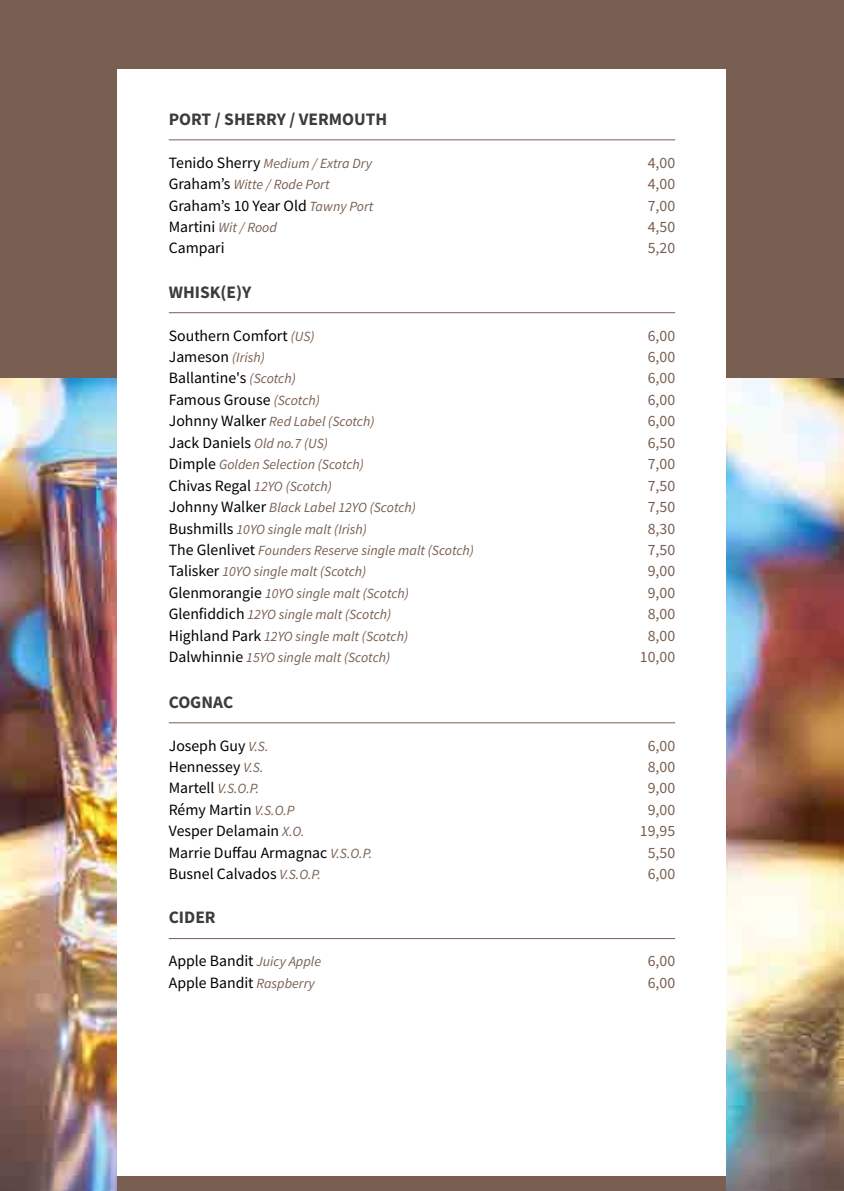
<style>
.page{position:relative;width:844px;height:1191px;background:#fff}
.page>*{position:absolute;margin:0;border:0;box-sizing:border-box;transform-origin:0 0}
.t1{font:700 17.5px "Source Sans Pro";color:#3c3c3b}
.t2{font:15.75px "Source Sans Pro";color:#000}
.t3{font:15.75px "Source Sans Pro";color:#785f51}
.t4{font:italic 14px "Source Sans Pro";color:#785f51}
.s1{font-style:normal;font-size:15.75px;color:#000}
.s2{font-style:italic;font-size:14px;color:#785f51}
</style>
<div class="page">
<div style="left:0;top:0;width:843px;height:427px;background:#785f51"></div>
<img style="left:0;top:378px;width:118px;height:813px">
<img style="left:726px;top:378px;width:117px;height:813px">
<div style="left:118px;top:69px;width:608px;height:1119px;background:#fff"></div>
<hr style="left:169px;top:139px;width:506px;height:1px;background:#785f51">
<hr style="left:169px;top:312px;width:506px;height:1px;background:#785f51">
<hr style="left:169px;top:722px;width:506px;height:1px;background:#785f51">
<hr style="left:169px;top:938px;width:506px;height:1px;background:#785f51">
<div style="left:118px;top:1176px;width:608px;height:15px;background:#785f51"></div>
<p class="t1" style="left:169px;top:107px;width:220px">PORT / SHERRY / VERMOUTH</p>
<p class="t4" style="left:169px;top:154px;width:205px"><span class="s1">Tenido Sherry</span> Medium / Extra Dry</p>
<p class="t3" style="left:647px;top:152px;width:29px">4,00</p>
<p class="t4" style="left:169px;top:175px;width:162px"><span class="s1">Graham’s</span> Witte / Rode Port</p>
<p class="t3" style="left:647px;top:174px;width:29px">4,00</p>
<p class="t2" style="left:169px;top:195px;width:206px">Graham’s 10 Year Old <span class="s2">Tawny Port</span></p>
<p class="t3" style="left:647px;top:195px;width:29px">7,00</p>
<p class="t4" style="left:169px;top:218px;width:110px"><span class="s1">Martini</span> Wit / Rood</p>
<p class="t3" style="left:647px;top:217px;width:29px">4,50</p>
<p class="t2" style="left:169px;top:238px;width:57px">Campari</p>
<p class="t3" style="left:647px;top:238px;width:29px">5,20</p>
<p class="t1" style="left:169px;top:280px;width:84px">WHISK(E)Y</p>
<p class="t2" style="left:169px;top:325px;width:147px">Southern Comfort <span class="s2">(US)</span></p>
<p class="t3" style="left:647px;top:325px;width:29px">6,00</p>
<p class="t2" style="left:169px;top:347px;width:98px">Jameson <span class="s2">(Irish)</span></p>
<p class="t3" style="left:647px;top:347px;width:29px">6,00</p>
<p class="t2" style="left:169px;top:368px;width:128px">Ballantine's <span class="s2">(Scotch)</span></p>
<p class="t3" style="left:647px;top:368px;width:29px">6,00</p>
<p class="t2" style="left:169px;top:389px;width:152px">Famous Grouse <span class="s2">(Scotch)</span></p>
<p class="t3" style="left:647px;top:389px;width:29px">6,00</p>
<p class="t4" style="left:169px;top:413px;width:207px"><span class="s1">Johnny Walker</span> Red Label (Scotch)</p>
<p class="t3" style="left:647px;top:411px;width:29px">6,00</p>
<p class="t2" style="left:169px;top:432px;width:161px">Jack Daniels <span class="s2">Old no.7 (US)</span></p>
<p class="t3" style="left:647px;top:432px;width:29px">6,50</p>
<p class="t4" style="left:169px;top:455px;width:197px"><span class="s1">Dimple</span> Golden Selection (Scotch)</p>
<p class="t3" style="left:647px;top:454px;width:29px">7,00</p>
<p class="t4" style="left:169px;top:477px;width:164px"><span class="s1">Chivas Regal</span> 12YO (Scotch)</p>
<p class="t3" style="left:647px;top:475px;width:29px">7,50</p>
<p class="t4" style="left:169px;top:498px;width:248px"><span class="s1">Johnny Walker</span> Black Label 12YO (Scotch)</p>
<p class="t3" style="left:647px;top:497px;width:29px">7,50</p>
<p class="t4" style="left:169px;top:520px;width:200px"><span class="s1">Bushmills</span> 10YO single malt (Irish)</p>
<p class="t3" style="left:647px;top:518px;width:29px">8,30</p>
<p class="t4" style="left:169px;top:541px;width:306px"><span class="s1">The Glenlivet</span> Founders Reserve single malt (Scotch)</p>
<p class="t3" style="left:647px;top:540px;width:29px">7,50</p>
<p class="t4" style="left:169px;top:563px;width:199px"><span class="s1">Talisker</span> 10YO single malt (Scotch)</p>
<p class="t3" style="left:647px;top:561px;width:29px">9,00</p>
<p class="t4" style="left:169px;top:584px;width:241px"><span class="s1">Glenmorangie</span> 10YO single malt (Scotch)</p>
<p class="t3" style="left:647px;top:582px;width:29px">9,00</p>
<p class="t4" style="left:169px;top:606px;width:224px"><span class="s1">Glenfiddich</span> 12YO single malt (Scotch)</p>
<p class="t3" style="left:647px;top:604px;width:29px">8,00</p>
<p class="t4" style="left:169px;top:627px;width:241px"><span class="s1">Highland Park</span> 12YO single malt (Scotch)</p>
<p class="t3" style="left:647px;top:625px;width:29px">8,00</p>
<p class="t4" style="left:169px;top:648px;width:223px"><span class="s1">Dalwhinnie</span> 15YO single malt (Scotch)</p>
<p class="t3" style="left:639px;top:647px;width:37px">10,00</p>
<p class="t1" style="left:169px;top:690px;width:66px">COGNAC</p>
<p class="t2" style="left:169px;top:735px;width:101px">Joseph Guy <span class="s2">V.S.</span></p>
<p class="t3" style="left:647px;top:735px;width:29px">6,00</p>
<p class="t2" style="left:169px;top:757px;width:96px">Hennessey <span class="s2">V.S.</span></p>
<p class="t3" style="left:647px;top:757px;width:29px">8,00</p>
<p class="t4" style="left:169px;top:780px;width:92px"><span class="s1">Martell</span> V.S.O.P.</p>
<p class="t3" style="left:647px;top:778px;width:29px">9,00</p>
<p class="t2" style="left:169px;top:799px;width:127px">Rémy Martin <span class="s2">V.S.O.P</span></p>
<p class="t3" style="left:647px;top:799px;width:29px">9,00</p>
<p class="t2" style="left:169px;top:821px;width:137px">Vesper Delamain <span class="s2">X.O.</span></p>
<p class="t3" style="left:639px;top:821px;width:37px">19,95</p>
<p class="t2" style="left:169px;top:842px;width:205px">Marrie Duffau Armagnac <span class="s2">V.S.O.P.</span></p>
<p class="t3" style="left:647px;top:842px;width:29px">5,50</p>
<p class="t2" style="left:169px;top:864px;width:154px">Busnel Calvados <span class="s2">V.S.O.P.</span></p>
<p class="t3" style="left:647px;top:864px;width:29px">6,00</p>
<p class="t1" style="left:169px;top:905px;width:48px">CIDER</p>
<p class="t2" style="left:169px;top:951px;width:154px">Apple Bandit <span class="s2">Juicy Apple</span></p>
<p class="t3" style="left:647px;top:951px;width:29px">6,00</p>
<p class="t2" style="left:169px;top:972px;width:148px">Apple Bandit <span class="s2">Raspberry</span></p>
<p class="t3" style="left:647px;top:972px;width:29px">6,00</p>
</div>
